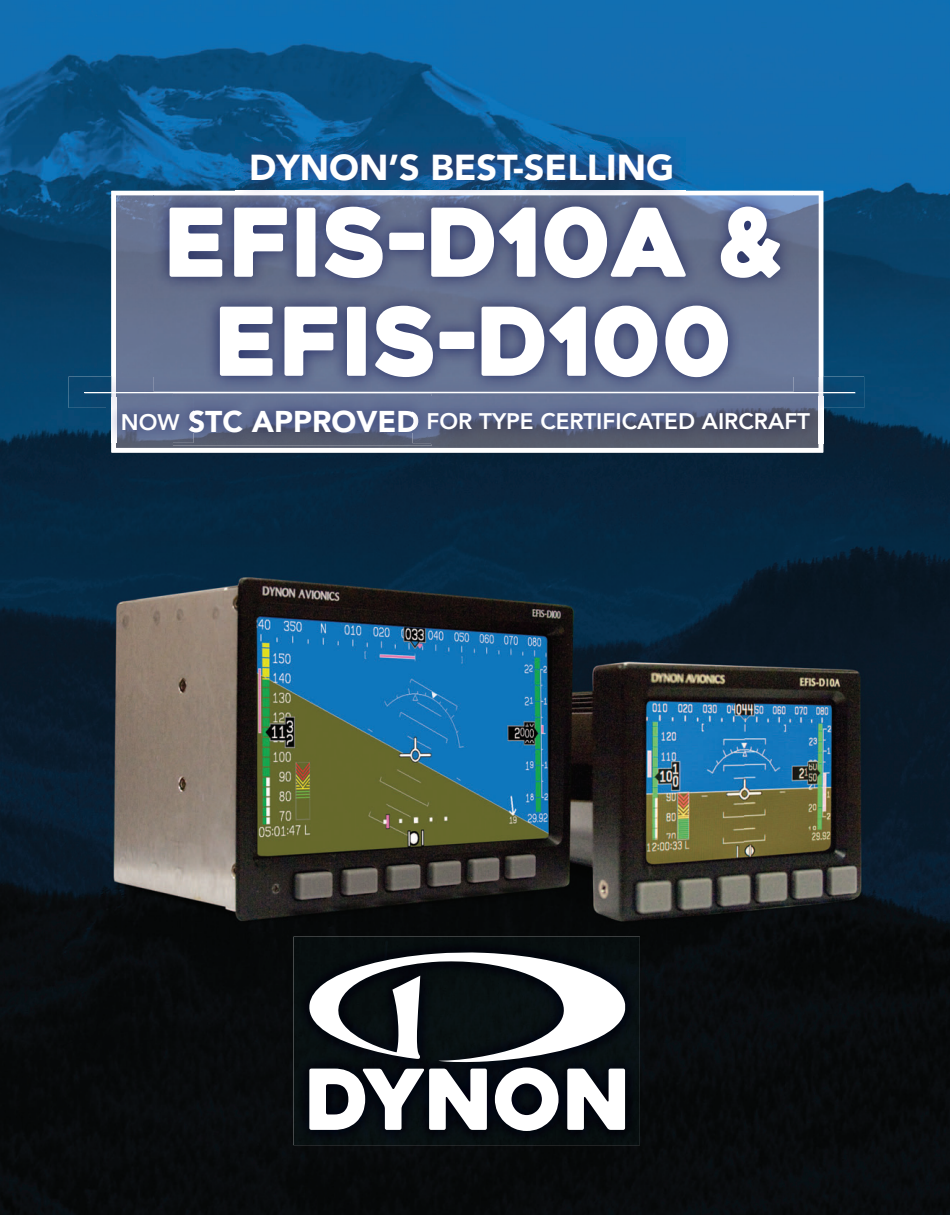
<style>
.page{position:relative;width:950px;height:1215px;background:#fff}
.page>*{position:absolute;margin:0;border:0;box-sizing:border-box;transform-origin:0 0}
.t1{font:94.5px/99px "Heavitas";color:#fff;text-align:center}
.t2{font:900 36px "Avenir";color:#fff}
.t3{font:800 22.5px "Avenir";color:#fff}
.s1{font-weight:900;font-size:30px}
</style>
<div class="page">
<img style="left:0;top:0;width:949px;height:1215px">
<div style="left:293px;top:937px;width:346px;height:208px;background:#070d10"></div>
<svg style="left:307px;top:952px;width:318px;height:110px"></svg>
<svg style="left:309px;top:1069px;width:178px;height:61px"></svg>
<svg style="left:495px;top:1068px;width:63px;height:63px"></svg>
<svg style="left:567px;top:1069px;width:58px;height:61px"></svg>
<svg style="left:111px;top:191px;width:712px;height:186px;background:#545f85"></svg>
<svg style="left:111px;top:443px;width:712px;height:9px"></svg>
<div style="left:69px;top:377px;width:794px;height:31px;background:#0b4670"></div>
<img style="left:111px;top:377px;width:712px;height:20px">
<hr style="left:84px;top:392px;width:771px;height:1px;background:#fff">
<img style="left:193px;top:408px;width:219px;height:24px">
<div style="left:173px;top:394px;width:259px;height:14px;background:#657294"></div>
<img style="left:173px;top:432px;width:259px;height:14px">
<img style="left:823px;top:408px;width:1px;height:35px">
<img style="left:412px;top:408px;width:411px;height:35px">
<div style="left:412px;top:397px;width:406px;height:11px;background:#667495"></div>
<svg style="left:818px;top:397px;width:6px;height:11px"></svg>
<img style="left:412px;top:410px;width:6px;height:22px">
<img style="left:107px;top:408px;width:86px;height:35px">
<img style="left:116px;top:397px;width:77px;height:11px">
<svg style="left:107px;top:397px;width:9px;height:11px"></svg>
<img style="left:189px;top:410px;width:4px;height:22px">
<img style="left:154px;top:191px;width:639px;height:4px">
<img style="left:154px;top:377px;width:639px;height:15px">
<img style="left:236px;top:138px;width:449px;height:56px">
<h2 class="t2" style="left:249px;top:136px;width:426px">DYNON’S BEST-SELLING</h2>
<h1 class="t1" style="left:164px;top:194px;width:621px">EFIS-D10A &amp;<br>EFIS-D100</h1>
<p class="t3" style="left:121px;top:404px;width:690px">NOW <span class="s1">STC APPROVED</span> FOR TYPE CERTIFICATED AIRCRAFT</p>
</div>
